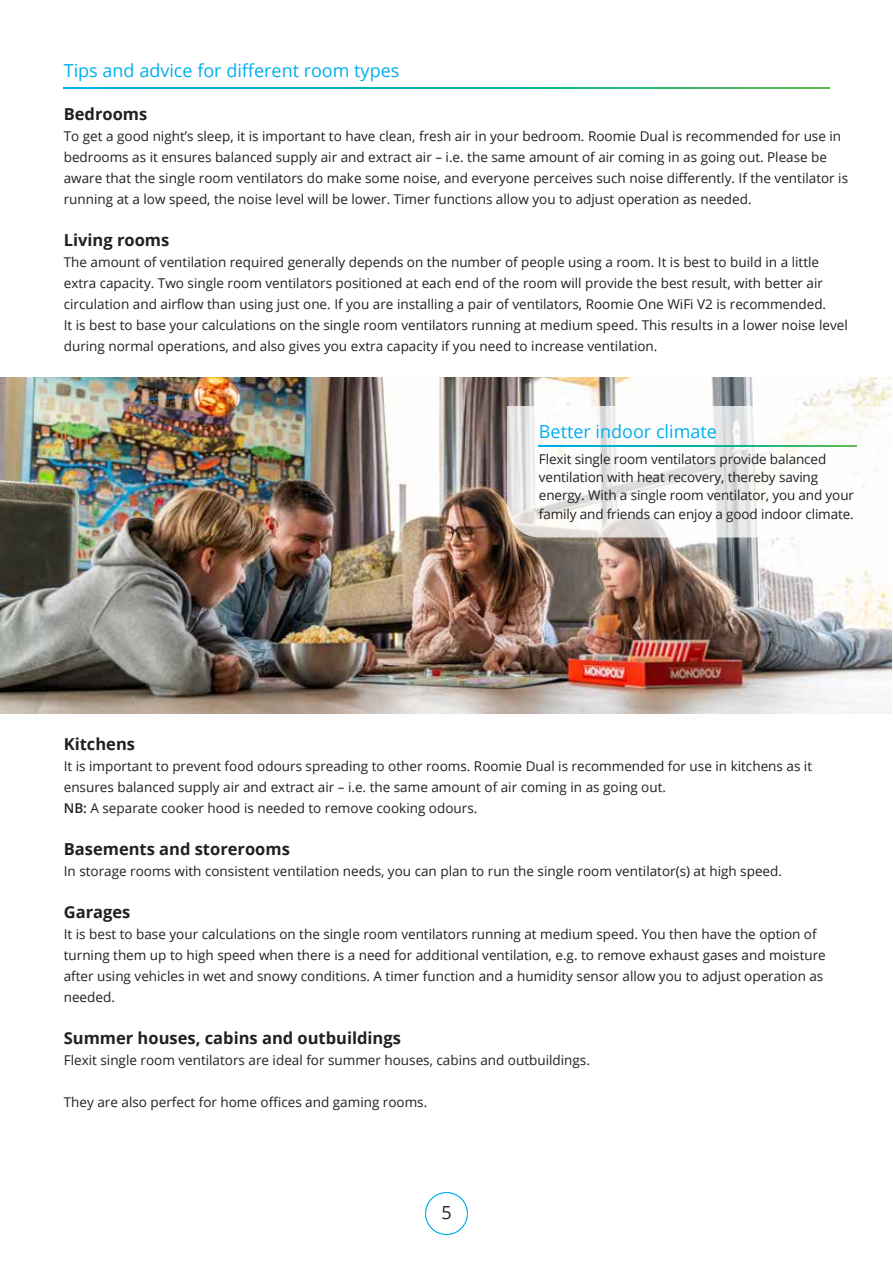
<style>
.page{position:relative;width:893px;height:1263px;background:#fff}
.page>*{position:absolute;margin:0;border:0;box-sizing:border-box;transform-origin:0 0}
.Overskrift_1{font:18px "Open Sans";color:#00aeef}
.t1{font:18px "Open Sans";color:#231f20}
.brosjyre__tekst_svart{font:700 16.5px "Open Sans";color:#231f20}
.brosjyre__tekst_svart-2{font:13.5px/21px "Open Sans";color:#231f20}
.Tekst_9-14{font:13.5px/18px "Open Sans";letter-spacing:-.01em;color:#231f20}
.s1{font-weight:600}
</style>
<div class="page">
<img style="left:0;top:378px;width:892px;height:335px">
<img style="left:0;top:0;width:1px;height:563px">
<div style="left:425px;top:1192px;width:43px;height:43px;border:1px solid #00aeef;border-radius:50%"></div>
<svg style="left:64px;top:88px;width:765px;height:1px"></svg>
<svg style="left:507px;top:406px;width:385px;height:131px"></svg>
<svg style="left:538px;top:445px;width:319px;height:1px"></svg>
<p class="Overskrift_1" style="left:64px;top:58px;width:337px">Tips and advice for different room types</p>
<p class="brosjyre__tekst_svart" style="left:64px;top:102px;width:85px">Bedrooms</p>
<p class="brosjyre__tekst_svart-2" style="left:64px;top:125px;width:786px">To get a good night’s sleep, it is important to have clean, fresh air in your bedroom. Roomie Dual is recommended for use in bedrooms as it ensures balanced supply air and extract air – i.e. the same amount of air coming in as going out. Please be aware that the single room ventilators do make some noise, and everyone perceives such noise differently. If the ventilator is running at a low speed, the noise level will be lower. Timer functions allow you to adjust operation as needed.</p>
<p class="brosjyre__tekst_svart" style="left:64px;top:228px;width:107px">Living rooms</p>
<p class="brosjyre__tekst_svart-2" style="left:64px;top:251px;width:785px">The amount of ventilation required generally depends on the number of people using a room. It is best to build in a little extra capacity. Two single room ventilators positioned at each end of the room will provide the best result, with better air circulation and airflow than using just one. If you are installing a pair of ventilators, Roomie One WiFi V2 is recommended.<br>It is best to base your calculations on the single room ventilators running at medium speed. This results in a lower noise level during normal operations, and also gives you extra capacity if you need to increase ventilation.</p>
<p class="Overskrift_1" style="left:539px;top:419px;width:179px">Better indoor climate</p>
<p class="Tekst_9-14" style="left:539px;top:450px;width:316px">Flexit single room ventilators provide balanced ventilation with heat recovery, thereby saving energy. With a single room ventilator, you and your family and friends can enjoy a good indoor climate.</p>
<p class="brosjyre__tekst_svart" style="left:64px;top:732px;width:73px">Kitchens</p>
<p class="brosjyre__tekst_svart-2" style="left:64px;top:755px;width:750px">It is important to prevent food odours spreading to other rooms. Roomie Dual is recommended for use in kitchens as it ensures balanced supply air and extract air – i.e. the same amount of air coming in as going out.</p>
<p class="brosjyre__tekst_svart-2" style="left:64px;top:797px;width:415px"><span class="s1">NB:</span> A separate cooker hood is needed to remove cooking odours.</p>
<p class="brosjyre__tekst_svart" style="left:64px;top:837px;width:228px">Basements and storerooms</p>
<p class="brosjyre__tekst_svart-2" style="left:64px;top:860px;width:720px">In storage rooms with consistent ventilation needs, you can plan to run the single room ventilator(s) at high speed.</p>
<p class="brosjyre__tekst_svart" style="left:64px;top:900px;width:68px">Garages</p>
<p class="brosjyre__tekst_svart-2" style="left:64px;top:923px;width:763px">It is best to base your calculations on the single room ventilators running at medium speed. You then have the option of turning them up to high speed when there is a need for additional ventilation, e.g. to remove exhaust gases and moisture after using vehicles in wet and snowy conditions. A timer function and a humidity sensor allow you to adjust operation as needed.</p>
<p class="brosjyre__tekst_svart" style="left:64px;top:1026px;width:339px">Summer houses, cabins and outbuildings</p>
<p class="brosjyre__tekst_svart-2" style="left:64px;top:1049px;width:528px">Flexit single room ventilators are ideal for summer houses, cabins and outbuildings.</p>
<p class="brosjyre__tekst_svart-2" style="left:64px;top:1091px;width:365px">They are also perfect for home offices and gaming rooms.</p>
<p class="t1" style="left:441px;top:1200px;width:12px">5</p>
</div>
